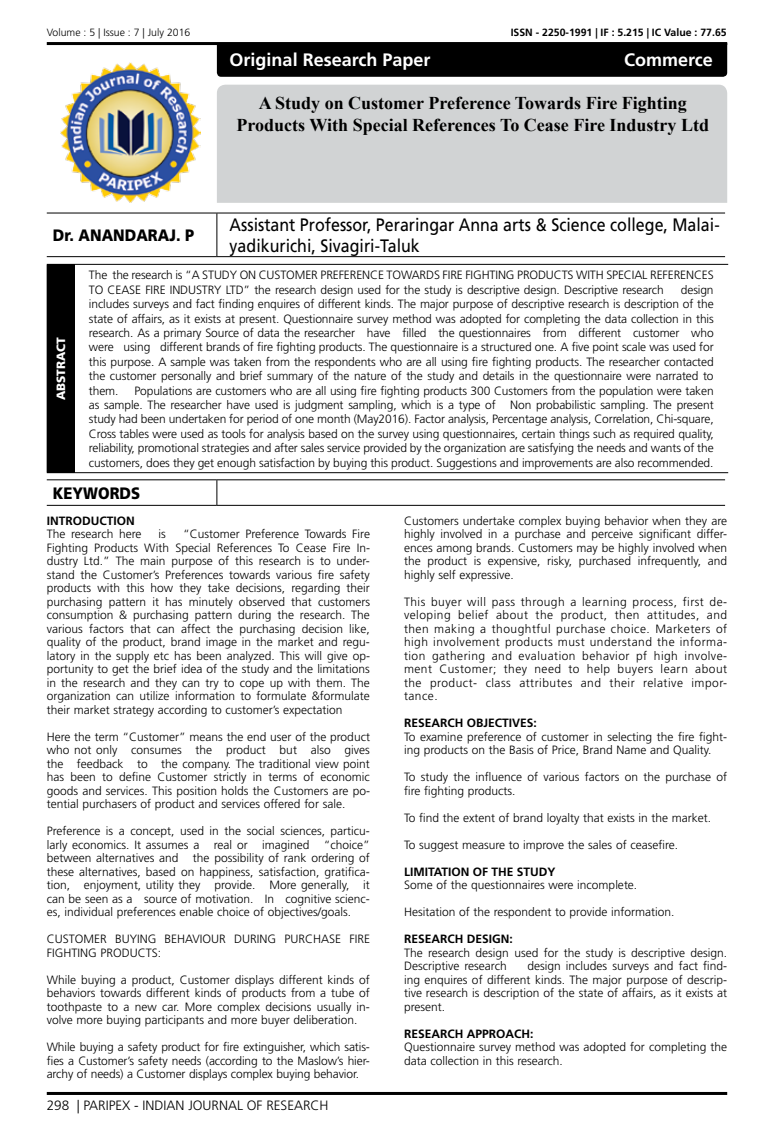
<style>
.page{position:relative;width:774px;height:1136px;background:#fff}
.page>*{position:absolute;margin:0;border:0;box-sizing:border-box;transform-origin:0 0}
.t1{font:700 18px/21.6px "Times New Roman";color:#000;text-align:center}
.t2{font:18px/21.6px "Frutiger LT Std";color:#000;scale:.89 1}
.t3{font:700 18px "Frutiger LT Std";color:#fff}
.t4{font:900 16.5px "Frutiger LT Std";color:#000;scale:.9 1}
.t5{font:300 13.5px "Frutiger LT Std";color:#000}
.t6{font:300 12px/13.5px "Frutiger LT Std";color:#000;text-align:justify}
.t7{font:700 12px "Frutiger LT Std";color:#000}
.t8{font:900 12px "Frutiger LT Std";color:#fff}
.t9{font:700 10.5px "Frutiger LT Std";color:#000}
.t10{font:300 10.5px "Frutiger LT Std";color:#000}
</style>
<div class="page">
<hr style="left:47px;top:42px;width:680px;height:3px;background:#000">
<hr style="left:47px;top:1091px;width:680px;height:3px;background:#000">
<div style="left:217px;top:85px;width:510px;height:118px;background:#d1d3d4"></div>
<div style="left:217px;top:45px;width:510px;height:32px;background:#000"></div>
<img style="left:61px;top:63px;width:139px;height:140px">
<hr style="left:47px;top:213px;width:170px;height:1px;background:#000">
<hr style="left:217px;top:213px;width:508px;height:1px;background:#000">
<hr style="left:216px;top:213px;width:1px;height:43px;background:#000">
<hr style="left:47px;top:256px;width:170px;height:1px;background:#000">
<hr style="left:217px;top:256px;width:508px;height:1px;background:#000">
<hr style="left:47px;top:479px;width:170px;height:1px;background:#000">
<hr style="left:217px;top:479px;width:508px;height:1px;background:#000">
<svg style="left:216px;top:480px;width:1px;height:25px"></svg>
<hr style="left:47px;top:505px;width:170px;height:1px;background:#000">
<hr style="left:217px;top:505px;width:508px;height:1px;background:#000">
<div style="left:47px;top:264px;width:27px;height:208px;background:#000"></div>
<hr style="left:74px;top:264px;width:654px;height:1px;background:#000">
<hr style="left:74px;top:265px;width:1px;height:207px;background:#000">
<svg style="left:47px;top:472px;width:27px;height:1px"></svg>
<hr style="left:74px;top:472px;width:654px;height:1px;background:#000">
<p class="t10" style="left:47px;top:27px;width:145px">Volume : 5 | Issue : 7 | July 2016</p>
<p class="t9" style="left:511px;top:27px;width:217px">ISSN - 2250-1991 | IF : 5.215 | IC Value : 77.65</p>
<h1 class="t3" style="left:230px;top:49px;width:202px">Original Research Paper</h1>
<h1 class="t3" style="left:624px;top:49px;width:90px">Commerce</h1>
<h2 class="t4" style="left:53px;top:225px;width:159px">Dr. ANANDARAJ. P</h2>
<h1 class="t1" style="left:237px;top:92px;width:474px">A Study on Customer Preference Towards Fire Fighting<br>Products With Special References To Cease Fire Industry Ltd</h1>
<h1 class="t2" style="left:230px;top:214px;width:552px">Assistant Professor, Peraringar Anna arts &amp; Science college, Malai&shy;yadikurichi, Sivagiri-Taluk</h1>
<p class="t8" style="left:54px;top:400px;width:65px;rotate:-90deg">ABSTRACT</p>
<p class="t6" style="left:89px;top:268px;width:626px;line-height:14.4px">The the research is “A STUDY ON CUSTOMER PREFERENCE TOWARDS FIRE FIGHTING PRODUCTS WITH SPECIAL REFERENCES<br>TO CEASE FIRE INDUSTRY LTD” the research design used for the study is descriptive design. Descriptive research</p>
<p class="t6" style="left:89px;top:282px;width:626px;line-height:14.4px;text-indent:592px">design includes surveys and fact finding enquires of different kinds. The major purpose of descriptive research is description of the state of affairs, as it exists at present. Questionnaire survey method was adopted for completing the data collection in this research. As a primary Source of data the researcher have filled the questionnaires from different customer who were using different brands of fire fighting products. The questionnaire is a structured one. A five point scale was used for this purpose. A sample was taken from the respondents who are all using fire fighting products. The researcher contacted the customer personally and brief summary of the nature of the study and details in the questionnaire were narrated to them.</p>
<p class="t6" style="left:89px;top:383px;width:626px;line-height:14.4px;text-indent:45px">Populations are customers who are all using fire fighting products 300 Customers from the population were taken as sample. The researcher have used is judgment sampling, which is a type of Non probabilistic sampling. The present study had been undertaken for period of one month (May2016). Factor analysis, Percentage analysis, Correlation, Chi-square, Cross tables were used as tools for analysis based on the survey using questionnaires, certain things such as required quality, reliability, promotional strategies and after sales service provided by the organization are satisfying the needs and wants of the customers, does they get enough satisfaction by buying this product. Suggestions and improvements are also recommended.</p>
<h2 class="t4" style="left:53px;top:483px;width:99px">KEYWORDS</h2>
<p class="t7" style="left:47px;top:513px;width:90px">INTRODUCTION</p>
<p class="t6" style="left:47px;top:527px;width:96px">The research here</p>
<p class="t6" style="left:159px;top:527px;width:9px">is</p>
<p class="t6" style="left:47px;top:527px;width:325px;text-indent:136px">“Customer Preference Towards Fire Fighting Products With Special References To Cease Fire In&shy;dustry Ltd.” The main purpose of this research is to under&shy;stand the Customer’s Preferences towards various fire safety products with this how they take decisions, regarding their purchasing pattern it has minutely observed that customers consumption &amp; purchasing pattern during the research. The various factors that can affect the purchasing decision like, quality of the product, brand image in the market and regu&shy;latory in the supply etc has been analyzed. This will give op&shy;portunity to get the brief idea of the study and the limitations in the research and they can try to cope up with them. The organization can utilize information to formulate &amp;formulate their market strategy according to customer’s expectation</p>
<p class="t6" style="left:47px;top:730px;width:325px">Here the term “Customer” means the end user of the product who not only consumes the product but also gives the feedback to the company. The traditional view point has been to define Customer strictly in terms of economic goods and services. This position holds the Customers are po&shy;tential purchasers of product and services offered for sale.</p>
<p class="t6" style="left:47px;top:824px;width:325px">Preference is a concept, used in the social sciences, particu&shy;larly economics. It assumes a real or imagined “choice” between alternatives and the possibility of rank ordering of these alternatives, based on happiness, satisfaction, gratifica&shy;tion, enjoyment, utility they provide. More generally, it can be seen as a source of motivation. In cognitive scienc&shy;es, individual preferences enable choice of objectives/goals.</p>
<p class="t6" style="left:47px;top:932px;width:325px">CUSTOMER BUYING BEHAVIOUR DURING PURCHASE FIRE<br>FIGHTING PRODUCTS:</p>
<p class="t6" style="left:47px;top:973px;width:325px">While buying a product, Customer displays different kinds of behaviors towards different kinds of products from a tube of toothpaste to a new car. More complex decisions usually in&shy;volve more buying participants and more buyer deliberation.</p>
<p class="t6" style="left:47px;top:1040px;width:325px">While buying a safety product for fire extinguisher, which satis&shy;fies a Customer’s safety needs (according to the Maslow’s hier&shy;archy of needs) a Customer displays complex buying behavior.</p>
<p class="t5" style="left:47px;top:1097px;width:283px">298 | PARIPEX - INDIAN JOURNAL OF RESEARCH</p>
<p class="t6" style="left:404px;top:514px;width:325px">Customers undertake complex buying behavior when they are highly involved in a purchase and perceive significant differ&shy;ences among brands. Customers may be highly involved when the product is expensive, risky, purchased infrequently, and highly self expressive.</p>
<p class="t6" style="left:404px;top:595px;width:325px">This buyer will pass through a learning process, first de&shy;veloping belief about the product, then attitudes, and then making a thoughtful purchase choice. Marketers of high involvement products must understand the informa&shy;tion gathering and evaluation behavior pf high involve&shy;ment Customer; they need to help buyers learn about the product- class attributes and their relative impor&shy;tance.</p>
<p class="t7" style="left:404px;top:716px;width:134px">RESEARCH OBJECTIVES:</p>
<p class="t6" style="left:404px;top:730px;width:325px">To examine preference of customer in selecting the fire fight&shy;ing products on the Basis of Price, Brand Name and Quality.</p>
<p class="t6" style="left:404px;top:770px;width:325px">To study the influence of various factors on the purchase of fire fighting products.</p>
<p class="t6" style="left:404px;top:811px;width:309px">To find the extent of brand loyalty that exists in the market.</p>
<p class="t6" style="left:404px;top:838px;width:276px">To suggest measure to improve the sales of ceasefire.</p>
<p class="t7" style="left:404px;top:864px;width:153px">LIMITATION OF THE STUDY</p>
<p class="t6" style="left:404px;top:878px;width:235px">Some of the questionnaires were incomplete.</p>
<p class="t6" style="left:404px;top:905px;width:272px">Hesitation of the respondent to provide information.</p>
<p class="t7" style="left:404px;top:932px;width:110px">RESEARCH DESIGN:</p>
<p class="t6" style="left:404px;top:946px;width:325px">The research design used for the study is descriptive design.<br>Descriptive research</p>
<p class="t6" style="left:404px;top:959px;width:325px;text-indent:123px">design includes surveys and fact find&shy;ing enquires of different kinds. The major purpose of descrip&shy;tive research is description of the state of affairs, as it exists at present.</p>
<p class="t7" style="left:404px;top:1026px;width:131px">RESEARCH APPROACH:</p>
<p class="t6" style="left:404px;top:1040px;width:325px">Questionnaire survey method was adopted for completing the data collection in this research.</p>
</div>
